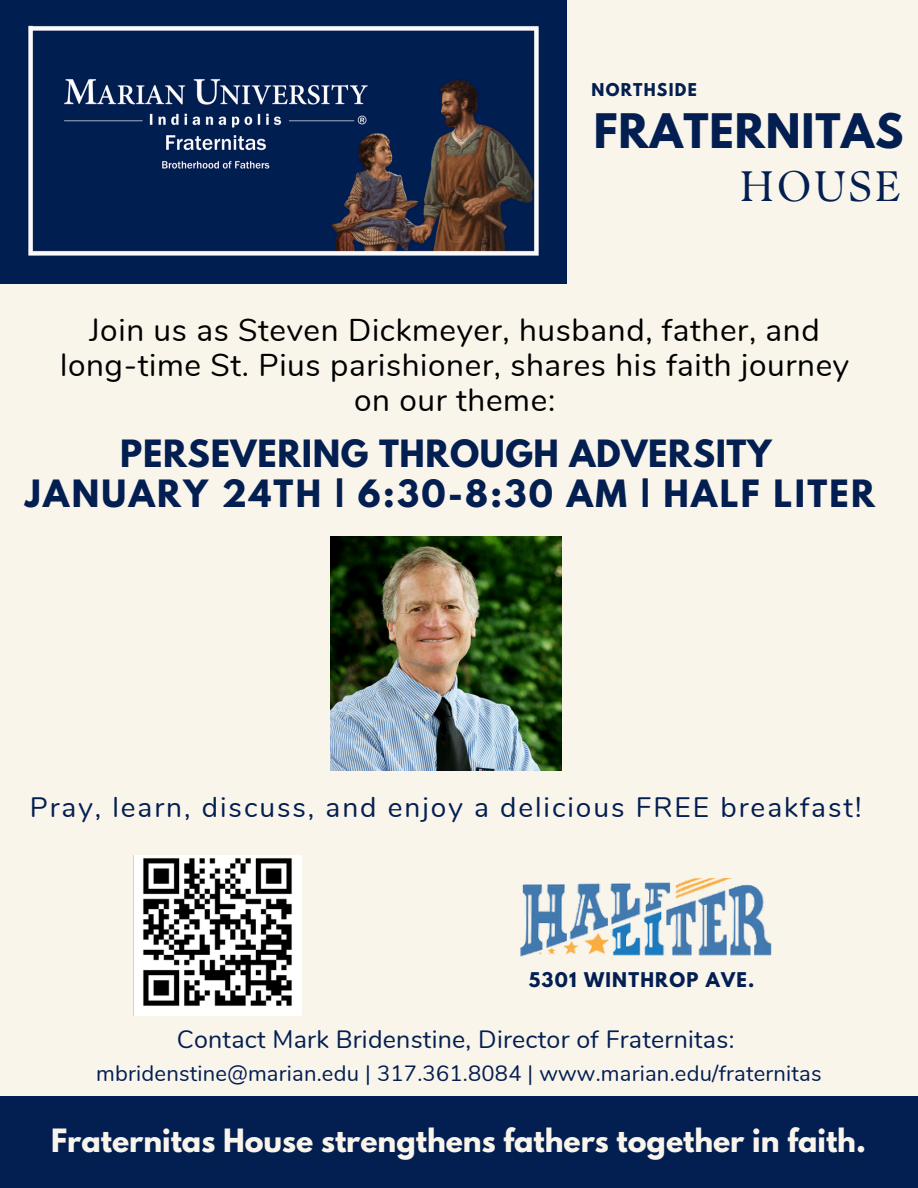
<style>
.page{position:relative;width:918px;height:1188px;background:#f9f5eb}
.page>*{position:absolute;margin:0;border:0;box-sizing:border-box;transform-origin:0 0}
.t1{font:42.6px "TY Serif D";letter-spacing:.08em;color:#031e51}
.t2{font:700 42.15px "League Spartan";letter-spacing:.02em;color:#031e51}
.t3{font:700 33.3px "League Spartan";letter-spacing:.07em;color:#031e51}
.t4{font:700 33.3px "League Spartan";letter-spacing:.02em;color:#031e51}
.t5{font:31.5px/34.8px "Nunito";letter-spacing:.02em;color:#000;text-align:center}
.t6{font:700 28.5px "League Spartan";color:#f9f5eb}
.t7{font:28.05px "Nunito";letter-spacing:.07em;color:#031e51}
.t8{font:25.05px "Nunito";letter-spacing:.01em;color:#031e51}
.t9{font:22.05px "Nunito";letter-spacing:.01em;color:#031e51}
.t10{font:700 18px "League Spartan";letter-spacing:.07em;color:#031e51}
.t11{font:700 15.75px "League Spartan";letter-spacing:.08em;color:#031e51}
</style>
<div class="page">
<div style="left:0;top:1096px;width:918px;height:92px;background:#031e51"></div>
<img style="left:520px;top:879px;width:252px;height:78px">
<img style="left:331px;top:536px;width:230px;height:234px">
<img style="left:134px;top:856px;width:167px;height:160px">
<img style="left:0;top:0;width:567px;height:284px">
<h6 class="t11" style="left:591px;top:82px;width:107px">NORTHSIDE</h6>
<h3 class="t2" style="left:594px;top:110px;width:311px">FRATERNITAS</h3>
<p class="t1" style="left:740px;top:161px;width:162px">HOUSE</p>
<p class="t5" style="left:60px;top:313px;width:791px">Join us as Steven Dickmeyer, husband, father, and long-time St. Pius parishioner, shares his faith journey on our theme:</p>
<p class="t4" style="left:120px;top:438px;width:653px">PERSEVERING THROUGH ADVERSITY</p>
<p class="t3" style="left:25px;top:477px;width:851px">JANUARY 24TH | 6:30-8:30 AM | HALF LITER</p>
<h3 class="t7" style="left:30px;top:788px;width:833px">Pray, learn, discuss, and enjoy a delicious FREE breakfast!</h3>
<p class="t10" style="left:529px;top:971px;width:227px">5301 WINTHROP AVE.</p>
<h1 class="t8" style="left:177px;top:1023px;width:559px">Contact Mark Bridenstine, Director of Fraternitas:</h1>
<h2 class="t9" style="left:96px;top:1059px;width:727px">mbridenstine@marian.edu | 317.361.8084 | www.marian.edu/fraternitas</h2>
<h4 class="t6" style="left:51px;top:1127px;width:816px">Fraternitas House strengthens fathers together in faith.</h4>
</div>
